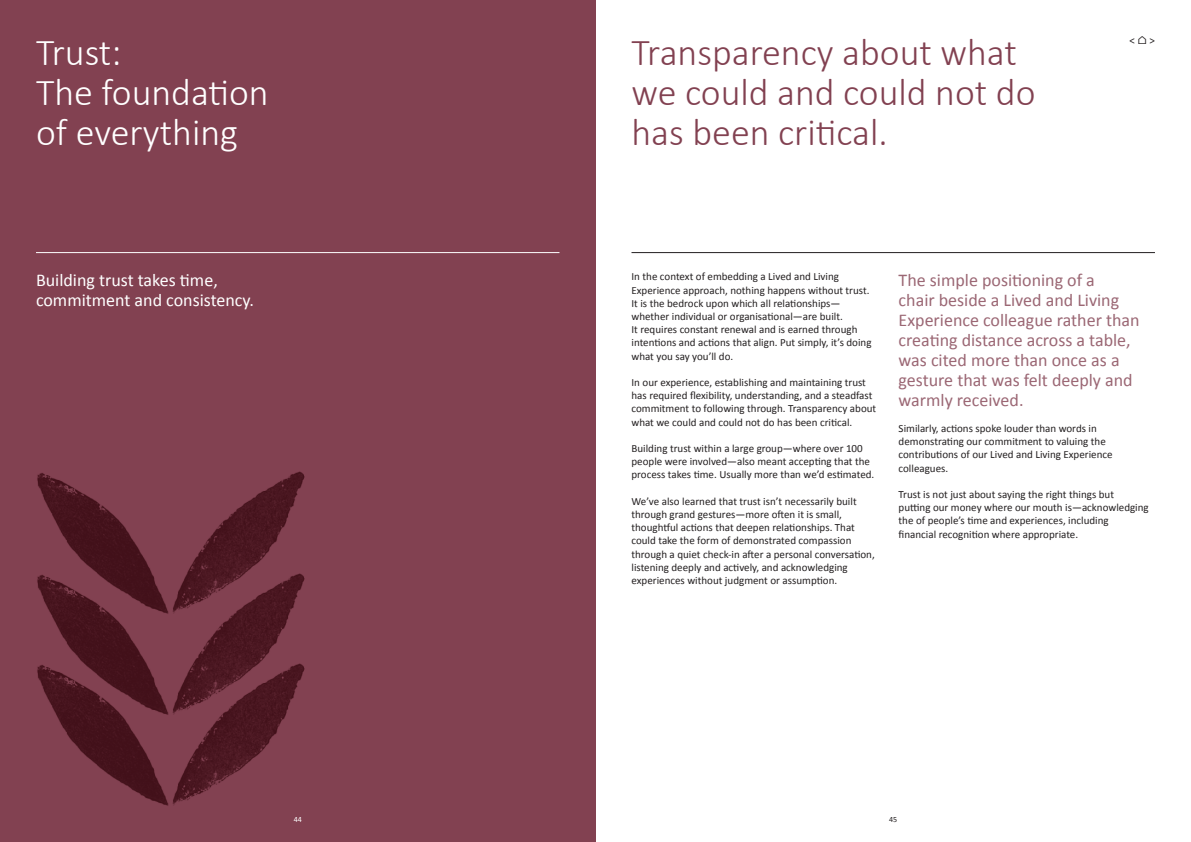
<style>
.page{position:relative;width:1191px;height:842px;background:#fff}
.page>*{position:absolute;margin:0;border:0;box-sizing:border-box;transform-origin:0 0}
.t1{font:300 38px/40px "Calibri";color:#824151}
.t2{font:300 38px/40px "Calibri";color:#fff}
.t3{font:18px/20px "Calibri";color:#9b6774}
.t4{font:18px/20px "Calibri";color:#fff}
.t5{font:11px/13.2px "Calibri";color:#231f20}
.t6{font:8px "Calibri";color:#231f20}
.t7{font:8px "Calibri";color:#fff}
</style>
<div class="page">
<div style="left:0;top:0;width:595px;height:842px;background:#824151"></div>
<hr style="left:36px;top:252px;width:523px;height:1px;background:#fff">
<img style="left:67px;top:733px;width:210px;height:73px">
<img style="left:37px;top:631px;width:268px;height:102px">
<img style="left:37px;top:471px;width:268px;height:160px">
<hr style="left:631px;top:252px;width:524px;height:1px;background:#231f20">
<p class="t2" style="left:36px;top:30px;width:234px">Trust:<br>The foundation</p>
<p class="t2" style="left:36px;top:110px;width:203px">of everything</p>
<p class="t4" style="left:36px;top:270px;width:219px">Building trust takes time, commitment and consistency.</p>
<p class="t7" style="left:294px;top:815px;width:10px">44</p>
<p class="t1" style="left:631px;top:30px;width:405px">Transparency about what we could and could not do has been critical.</p>
<p class="t5" style="left:1129px;top:34px;width:27px">&lt;⌂&gt;</p>
<p class="t5" style="left:631px;top:270px;width:209px">In the context of embedding a Lived and Living</p>
<p class="t5" style="left:631px;top:283px;width:240px">Experience approach, nothing happens without trust.<br>It is the bedrock upon which all relationships— whether individual or organisational—are built.</p>
<p class="t5" style="left:631px;top:323px;width:227px">It requires constant renewal and is earned through</p>
<p class="t5" style="left:631px;top:336px;width:241px">intentions and actions that align. Put simply, it’s doing what you say you’ll do.</p>
<p class="t5" style="left:631px;top:376px;width:236px">In our experience, establishing and maintaining trust</p>
<p class="t5" style="left:631px;top:389px;width:246px">has required flexibility, understanding, and a steadfast commitment to following through. Transparency about what we could and could not do has been critical.</p>
<p class="t5" style="left:631px;top:442px;width:244px">Building trust within a large group—where over 100 people were involved—also meant accepting that the process takes time. Usually more than we’d estimated.</p>
<p class="t5" style="left:631px;top:495px;width:227px">We’ve also learned that trust isn’t necessarily built through grand gestures—more often it is small,</p>
<p class="t5" style="left:631px;top:521px;width:245px">thoughtful actions that deepen relationships. That could take the form of demonstrated compassion through a quiet check-in after a personal conversation, listening deeply and actively, and acknowledging experiences without judgment or assumption.</p>
<p class="t3" style="left:898px;top:270px;width:222px">The simple positioning of a chair beside a Lived and Living</p>
<p class="t3" style="left:898px;top:310px;width:242px">Experience colleague rather than creating distance across a table, was cited more than once as a gesture that was felt deeply and warmly received.</p>
<p class="t5" style="left:898px;top:422px;width:200px">Similarly, actions spoke louder than words in</p>
<p class="t5" style="left:898px;top:435px;width:215px">demonstrating our commitment to valuing the contributions of our Lived and Living Experience colleagues.</p>
<p class="t5" style="left:898px;top:488px;width:252px">Trust is not just about saying the right things but<br>putting our money where our mouth is—acknowledging the of people’s time and experiences, including financial recognition where appropriate.</p>
<p class="t6" style="left:889px;top:815px;width:10px">45</p>
</div>
